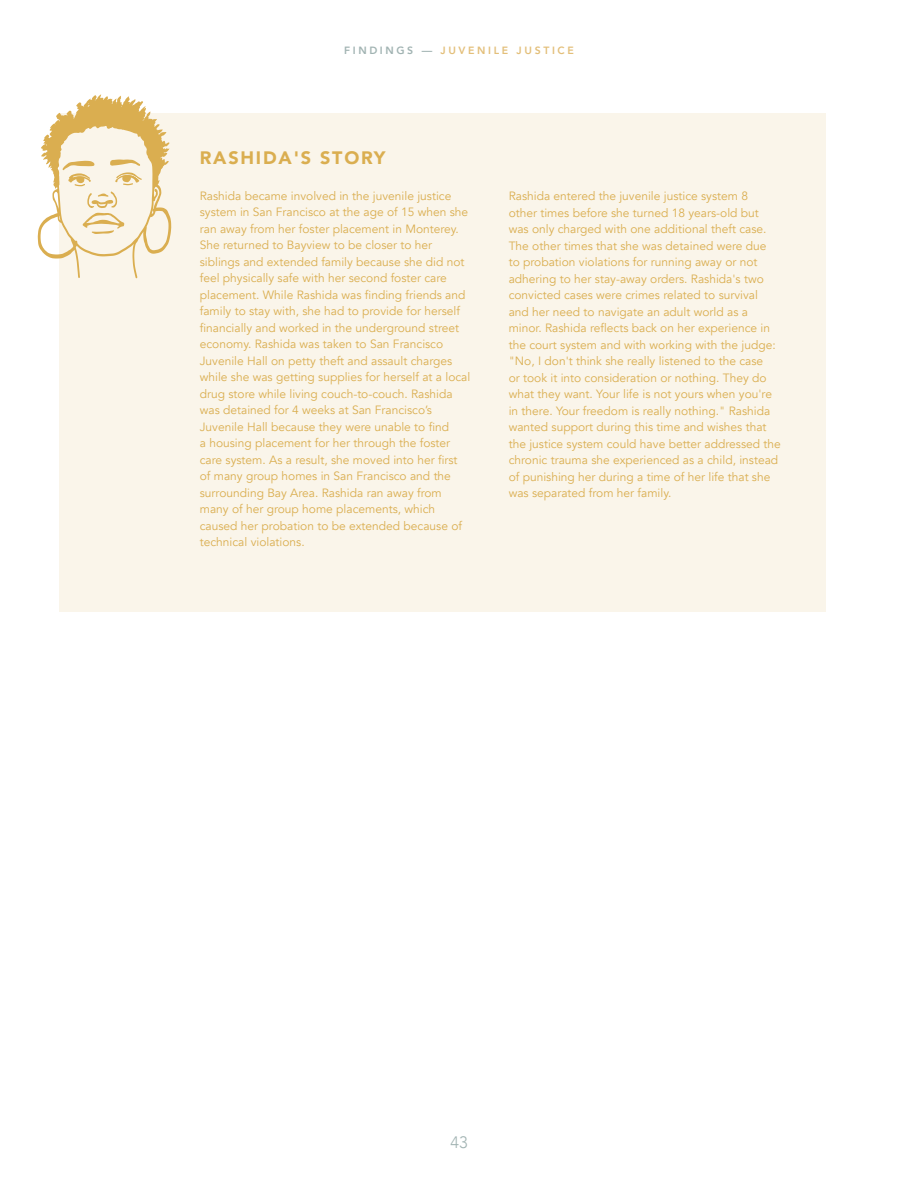
<style>
.page{position:relative;width:918px;height:1188px;background:#fff}
.page>*{position:absolute;margin:0;border:0;box-sizing:border-box;transform-origin:0 0}
.t1{font:900 18px "Avenir";letter-spacing:.1em;color:#daae50}
.t2{font:300 16.5px "Avenir";color:#a1b3b2}
.t3{font:12px/16.5px "Avenir";color:#daae50}
.t4{font:800 10.5px "Avenir";letter-spacing:.25em;color:#e3bf7a}
.s1{color:#a1b3b2}
</style>
<div class="page">
<div style="left:60px;top:113px;width:766px;height:499px;background:#faf5ea"></div>
<svg style="left:38px;top:95px;width:133px;height:183px"></svg>
<p class="t4" style="left:344px;top:42px;width:231px"><span class="s1">FINDINGS —</span> JUVENILE JUSTICE</p>
<p class="t1" style="left:200px;top:142px;width:187px">RASHIDA'S STORY</p>
<p class="t3" style="left:200px;top:188px;width:272px">Rashida became involved in the juvenile justice system in San Francisco at the age of 15 when she ran away from her foster placement in Monterey.<br>She returned to Bayview to be closer to her siblings and extended family because she did not feel physically safe with her second foster care placement. While Rashida was finding friends and family to stay with, she had to provide for herself financially and worked in the underground street economy. Rashida was taken to San Francisco Juvenile Hall on petty theft and assault charges while she was getting supplies for herself at a local drug store while living couch-to-couch. Rashida was detained for 4 weeks at San Francisco’s Juvenile Hall because they were unable to find<br>a housing placement for her through the foster care system. As a result, she moved into her first of many group homes in San Francisco and the surrounding Bay Area. Rashida ran away from many of her group home placements, which caused her probation to be extended because of technical violations.</p>
<p class="t3" style="left:509px;top:188px;width:274px">Rashida entered the juvenile justice system 8<br>other times before she turned 18 years-old but was only charged with one additional theft case.<br>The other times that she was detained were due<br>to probation violations for running away or not adhering to her stay-away orders. Rashida's two convicted cases were crimes related to survival and her need to navigate an adult world as a minor. Rashida reflects back on her experience in the court system and with working with the judge: "No, I don't think she really listened to the case<br>or took it into consideration or nothing. They do what they want. Your life is not yours when you're in there. Your freedom is really nothing." Rashida wanted support during this time and wishes that the justice system could have better addressed the chronic trauma she experienced as a child, instead of punishing her during a time of her life that she was separated from her family.</p>
<h2 class="t2" style="left:450px;top:1132px;width:19px">43</h2>
</div>
